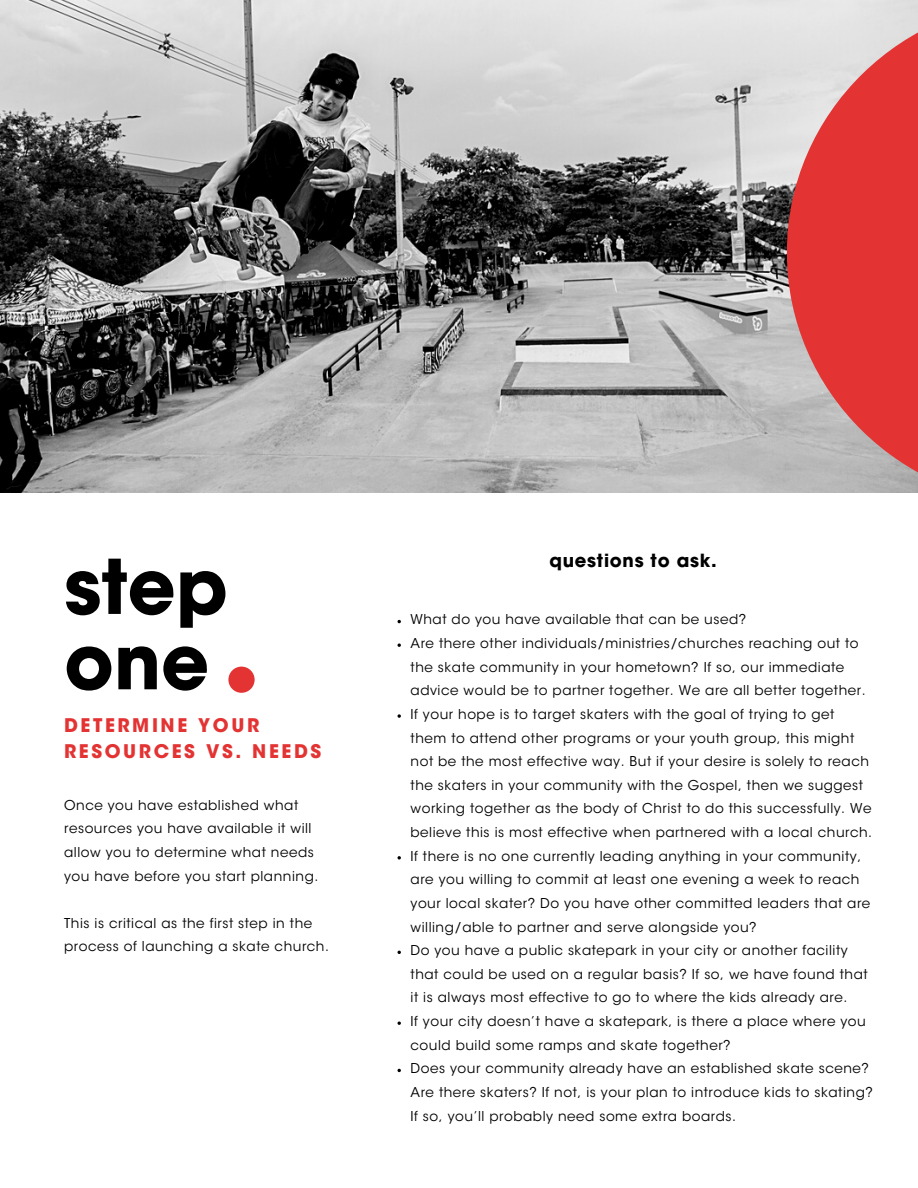
<style>
.page{position:relative;width:918px;height:1188px;background:#fff}
.page>*{position:absolute;margin:0;border:0;box-sizing:border-box;transform-origin:0 0}
.t1{font:700 74.7px "ITC Avant Garde Std";color:#000}
.t2{font:700 18.75px/25.8px "ITC Avant Garde Std";letter-spacing:.14em;color:#e33333}
.t3{font:700 18px "ITC Avant Garde Std";letter-spacing:.04em;color:#000}
.t4{font:13.5px/23.7px "ITC Avant Garde Std";letter-spacing:.04em;color:#000}
</style>
<div class="page">
<img style="left:0;top:0;width:787px;height:493px">
<svg style="left:398px;top:714px;width:3px;height:4px"></svg>
<svg style="left:398px;top:856px;width:3px;height:4px"></svg>
<div style="left:228px;top:667px;width:27px;height:26px;background:#e33333;border-radius:50%"></div>
<svg style="left:787px;top:0;width:131px;height:493px;background:#db6b6b"></svg>
<p class="t1" style="left:64px;top:559px;width:165px">step</p>
<p class="t1" style="left:64px;top:634px;width:147px">one</p>
<p class="t2" style="left:64px;top:714px;width:259px">DETERMINE YOUR<br>RESOURCES VS. NEEDS</p>
<p class="t4" style="left:64px;top:795px;width:256px">Once you have established what resources you have available it will allow you to determine what needs you have before you start planning.</p>
<p class="t4" style="left:64px;top:913px;width:266px">This is critical as the first step in the process of launching a skate church.</p>
<p class="t3" style="left:550px;top:554px;width:169px">questions to ask.</p>
<p class="t4" style="left:411px;top:609px;width:337px">What do you have available that can be used?</p>
<p class="t4" style="left:411px;top:633px;width:457px">Are there other individuals/ministries/churches reaching out to the skate community in your hometown? If so, our immediate advice would be to partner together. We are all better together.</p>
<p class="t4" style="left:411px;top:704px;width:463px">If your hope is to target skaters with the goal of trying to get them to attend other programs or your youth group, this might not be the most effective way. But if your desire is solely to reach the skaters in your community with the Gospel, then we suggest working together as the body of Christ to do this successfully. We believe this is most effective when partnered with a local church.</p>
<p class="t4" style="left:411px;top:846px;width:461px">If there is no one currently leading anything in your community, are you willing to commit at least one evening a week to reach your local skater? Do you have other committed leaders that are willing/able to partner and serve alongside you?</p>
<p class="t4" style="left:411px;top:940px;width:459px">Do you have a public skatepark in your city or another facility that could be used on a regular basis? If so, we have found that it is always most effective to go to where the kids already are.</p>
<p class="t4" style="left:411px;top:1011px;width:457px">If your city doesn’t have a skatepark, is there a place where you could build some ramps and skate together?</p>
<p class="t4" style="left:411px;top:1058px;width:464px">Does your community already have an established skate scene?<br>Are there skaters? If not, is your plan to introduce kids to skating?<br>If so, you’ll probably need some extra boards.</p>
</div>
